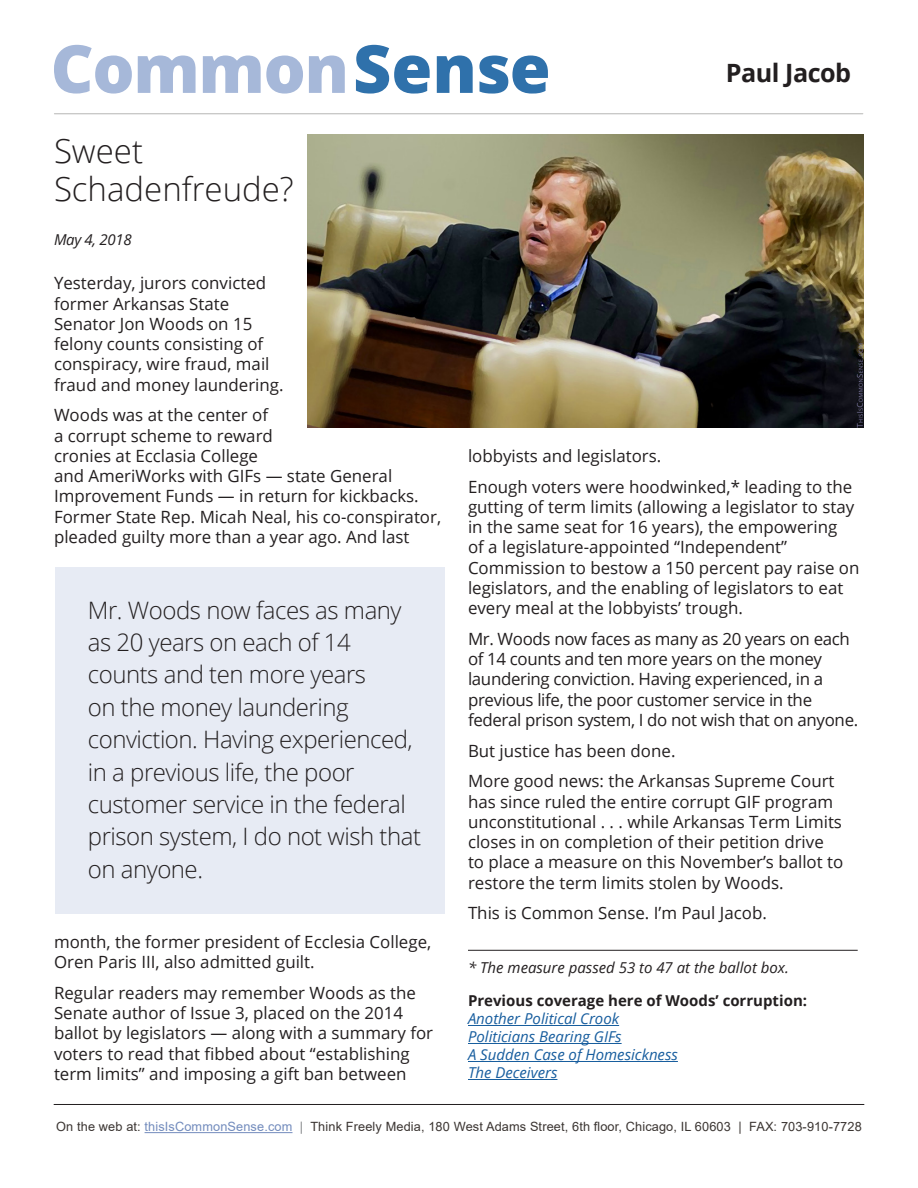
<style>
.page{position:relative;width:918px;height:1188px;background:#fff}
.page>*{position:absolute;margin:0;border:0;box-sizing:border-box;transform-origin:0 0}
.t1{font:800 66.45px "Open Sans";letter-spacing:-.02em;color:#a6b8d9}
.t2{font:300 33px/38.4px "Open Sans";color:#231f20}
.t3{font:700 25.2px "Open Sans";letter-spacing:-.02em;color:#231f20}
.t4{font:300 24px/32.4px "Open Sans";letter-spacing:-.02em;color:#231f20}
.t5{font:16.8px/20.2px "Open Sans";color:#231f20}
.t6{font:16.8px/20.2px "Open Sans";letter-spacing:-.02em;color:#231f20}
.t7{font:italic 15px/18px "Open Sans";color:#175d9e}
.t8{font:italic 15px "Open Sans";color:#231f20}
.t9{font:12.75px "Arial";letter-spacing:.01em;color:#3b3532}
.s1{color:#2f71ab}
.s2{font-weight:700;font-style:normal;color:#231f20}
.s3{color:#738cbd}
.s4{color:#808285}
</style>
<div class="page">
<hr style="left:468px;top:1025px;width:151px;height:1px;background:#175d9e">
<hr style="left:468px;top:1043px;width:154px;height:1px;background:#175d9e">
<hr style="left:468px;top:1061px;width:210px;height:1px;background:#175d9e">
<hr style="left:468px;top:1079px;width:89px;height:1px;background:#175d9e">
<hr style="left:145px;top:1132px;width:148px;height:1px;background:#738cbd">
<img style="left:308px;top:135px;width:555px;height:292px">
<hr style="left:54px;top:1104px;width:810px;height:1px;background:#231f20">
<hr style="left:54px;top:114px;width:809px;height:1px;background:#b6b6b4">
<div style="left:55px;top:567px;width:390px;height:347px;background:#e7ebf4"></div>
<hr style="left:468px;top:950px;width:390px;height:1px;background:#231f20">
<p class="t1" style="left:51px;top:18px;width:502px">Common<span class="s1">Sense</span></p>
<p class="t3" style="left:726px;top:55px;width:127px">Paul Jacob</p>
<p class="t2" style="left:54px;top:131px;width:241px">Sweet<br>Schadenfreude?</p>
<p class="t8" style="left:54px;top:229px;width:79px">May 4, 2018</p>
<p class="t5" style="left:54px;top:273px;width:231px">Yesterday, jurors convicted former Arkansas State<br>Senator Jon Woods on 15 felony counts consisting of conspiracy, wire fraud, mail fraud and money laundering.</p>
<p class="t5" style="left:54px;top:405px;width:389px">Woods was at the center of<br>a corrupt scheme to reward<br>cronies at Ecclasia College<br>and AmeriWorks with GIFs — state General Improvement Funds — in return for kickbacks.<br>Former State Rep. Micah Neal, his co-conspirator, pleaded guilty more than a year ago. And last</p>
<p class="t4" style="left:88px;top:593px;width:335px">Mr. Woods now faces as many as 20 years on each of 14 counts and ten more years<br>on the money laundering conviction. Having experienced, in a previous life, the poor customer service in the federal prison system, I do not wish that on anyone.</p>
<p class="t5" style="left:54px;top:931px;width:379px">month, the former president of Ecclesia College,<br>Oren Paris III, also admitted guilt.</p>
<p class="t5" style="left:54px;top:982px;width:381px">Regular readers may remember Woods as the Senate author of Issue 3, placed on the 2014 ballot by legislators — along with a summary for voters to read that fibbed about “establishing term limits” and imposing a gift ban between</p>
<p class="t5" style="left:468px;top:445px;width:195px">lobbyists and legislators.</p>
<p class="t5" style="left:468px;top:476px;width:393px">Enough voters were hoodwinked,* leading to the gutting of term limits (allowing a legislator to stay in the same seat for 16 years), the empowering<br>of a legislature-appointed “Independent” Commission to bestow a 150 percent pay raise on legislators, and the enabling of legislators to eat every meal at the lobbyists’ trough.</p>
<p class="t6" style="left:468px;top:628px;width:392px">Mr. Woods now faces as many as 20 years on each of 14 counts and ten more years on the money laundering conviction. Having experienced, in a previous life, the poor customer service in the federal prison system, I do not wish that on anyone.</p>
<p class="t5" style="left:468px;top:740px;width:209px">But justice has been done.</p>
<p class="t5" style="left:468px;top:771px;width:377px">More good news: the Arkansas Supreme Court has since ruled the entire corrupt GIF program unconstitutional . . . while Arkansas Term Limits closes in on completion of their petition drive to place a measure on this November’s ballot to restore the term limits stolen by Woods.</p>
<p class="t5" style="left:468px;top:903px;width:300px">This is Common Sense. I’m Paul Jacob.</p>
<p class="t8" style="left:468px;top:958px;width:322px">* The measure passed 53 to 47 at the ballot box.</p>
<p class="t7" style="left:468px;top:992px;width:341px"><span class="s2">Previous coverage here of Woods’ corruption:<br></span>Another Political Crook<br>Politicians Bearing GIFs<br>A Sudden Case of Homesickness<br>The Deceivers</p>
<p class="t9" style="left:56px;top:1118px;width:807px">On the web at: <span class="s3">thisIsCommonSense.com</span> <span class="s4">|</span> Think Freely Media, 180 West Adams Street, 6th floor, Chicago, IL 60603 | FAX: 703-910-7728</p>
</div>
